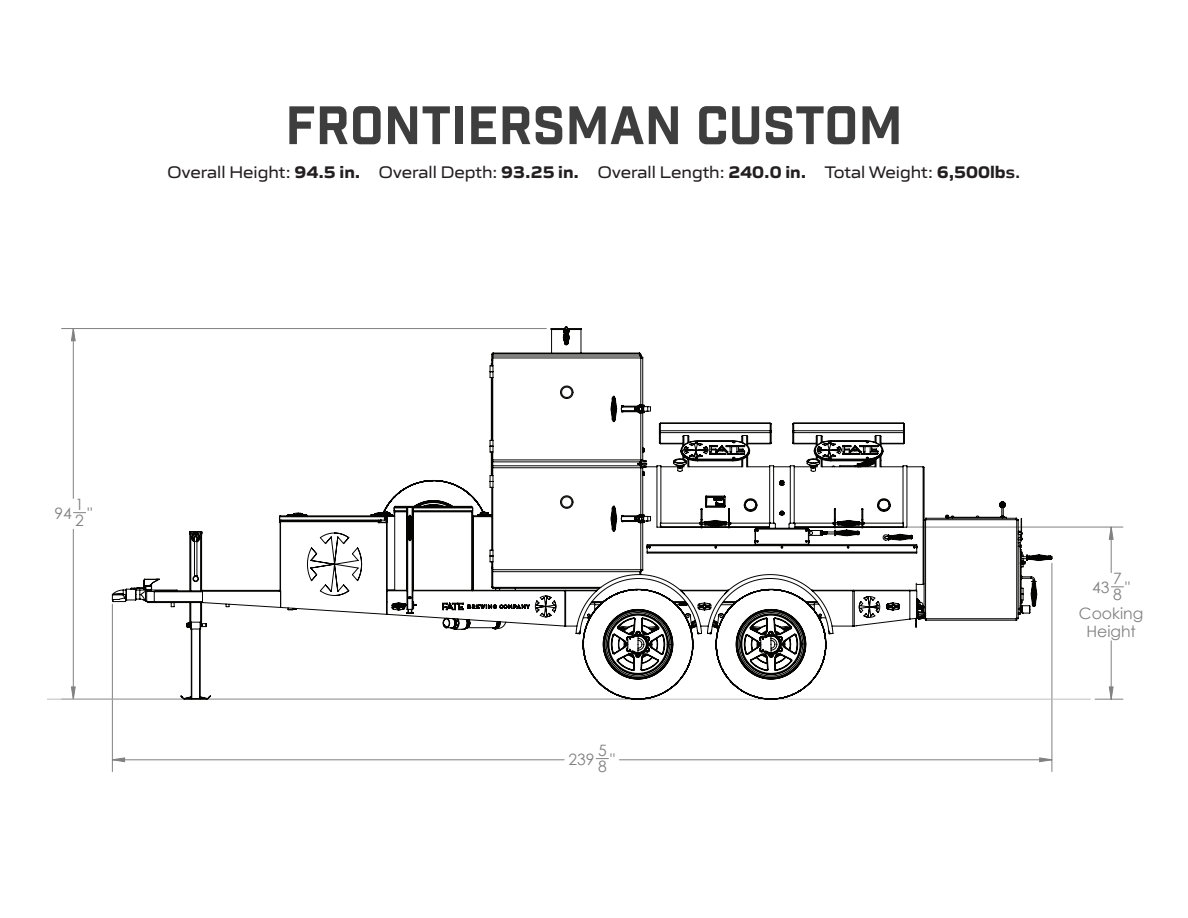
<style>
.page{position:relative;width:1188px;height:918px;background:#fff}
.page>*{position:absolute;margin:0;border:0;box-sizing:border-box;transform-origin:0 0}
.t1{font:52.5px "Industry Inc Base";color:#3e3e3f}
.t2{font:17.4px "Gomme Sans";color:#231f20}
.t3{font:15.75px/12.1px "Century Gothic";color:#808180}
.s1{font-weight:700}
.s2{font-weight:600}
</style>
<div class="page">
<hr style="left:62px;top:328px;width:484px;height:1px;background:#808180">
<hr style="left:112px;top:604px;width:1px;height:168px;background:#808180">
<hr style="left:1052px;top:563px;width:1px;height:209px;background:#808180">
<hr style="left:908px;top:527px;width:215px;height:1px;background:#808180">
<hr style="left:48px;top:699px;width:1042px;height:1px;background:#c0bfbf">
<svg style="left:71px;top:329px;width:981px;height:433px"></svg>
<svg style="left:1095px;top:526px;width:29px;height:174px"></svg>
<svg style="left:111px;top:326px;width:942px;height:374px"></svg>
<h1 class="t1" style="left:285px;top:94px;width:619px">FRONTIERSMAN CUSTOM</h1>
<p class="t2" style="left:167px;top:158px;width:855px">Overall Height: <span class="s1">94.5 in.</span> Overall Depth: <span class="s1">93.25 in.</span> Overall Length: <span class="s1">240.0 in.</span> Total Weight: <span class="s1">6,500lb</span><span class="s2">s.</span></p>
<p class="t3" style="left:54px;top:507px;width:19px">94</p>
<p class="t3" style="left:75px;top:498px;width:18px">1<br>2"</p>
<p class="t3" style="left:569px;top:753px;width:28px">239</p>
<p class="t3" style="left:598px;top:744px;width:18px">5<br>8"</p>
<p class="t3" style="left:1092px;top:581px;width:19px">43</p>
<p class="t3" style="left:1113px;top:572px;width:18px">7<br>8"</p>
<p class="t3" style="left:1079px;top:603px;width:66px;line-height:18.8px;text-align:center">Cooking<br>Height</p>
</div>
